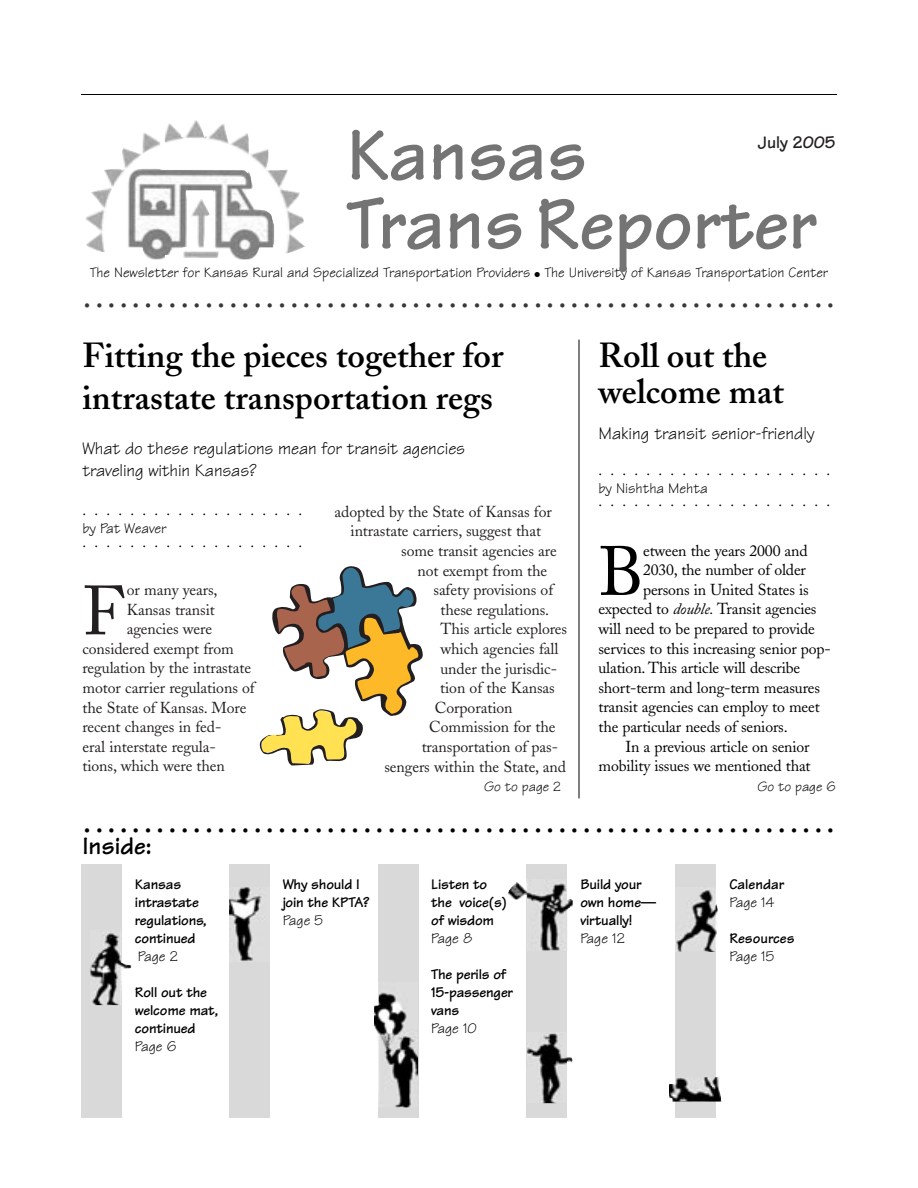
<style>
.page{position:relative;width:918px;height:1188px;background:#fff}
.page>*{position:absolute;margin:0;border:0;box-sizing:border-box;transform-origin:0 0}
.t1{font:700 76.5px/69px "Tekton";color:#747474}
.t2{font:68.85px "Adobe Caslon";color:#231f20}
.t3{font:68.85px "Adobe Caslon";color:#000}
.t4{font:37.5px "Adobe Garamond";color:#000}
.t5{font:37.5px "Adobe Garamond";color:#383838}
.t6{font:600 34.5px/36px "Adobe Caslon";color:#000}
.t7{font:700 25.5px "Tekton";color:#000}
.t8{font:18px/21.6px "Tekton";letter-spacing:-.005em;color:#000}
.t9{font:700 18px "Tekton";color:#231f20}
.t10{font:15.75px "Adobe Caslon";letter-spacing:-.005em;color:#231f20}
.t11{font:15.75px "Adobe Caslon";letter-spacing:-.01em;color:#000}
.t12{font:700 15px/18px "Tekton";letter-spacing:-.015em;color:#000}
.t13{font:15px "Adobe Garamond";color:#000}
.t14{font:15px "Tekton";color:#000}
.t15{font:14.7px "Tekton";color:#000}
.t16{font:14.25px "Tekton";color:#000}
.s1{font-style:italic}
</style>
<div class="page">
<hr style="left:81px;top:94px;width:756px;height:1px;background:#000">
<div style="left:230px;top:864px;width:40px;height:253px;background:#d9d9d9"></div>
<div style="left:378px;top:864px;width:40px;height:253px;background:#d9d9d9"></div>
<div style="left:526px;top:864px;width:41px;height:253px;background:#d9d9d9"></div>
<div style="left:675px;top:864px;width:41px;height:253px;background:#d9d9d9"></div>
<img style="left:230px;top:888px;width:33px;height:73px">
<img style="left:374px;top:992px;width:44px;height:115px">
<img style="left:508px;top:882px;width:59px;height:69px">
<img style="left:526px;top:1033px;width:47px;height:70px">
<img style="left:675px;top:887px;width:43px;height:65px">
<img style="left:669px;top:1077px;width:52px;height:25px">
<div style="left:81px;top:864px;width:41px;height:253px;background:#d9d9d9"></div>
<hr style="left:579px;top:340px;width:1px;height:458px;background:#000">
<img style="left:90px;top:932px;width:41px;height:73px">
<div style="left:662px;top:1098px;width:10px;height:6px;background:#fff"></div>
<svg style="left:567px;top:899px;width:6px;height:11px"></svg>
<svg style="left:711px;top:1077px;width:3px;height:10px"></svg>
<svg style="left:259px;top:566px;width:164px;height:200px"></svg>
<img style="left:86px;top:120px;width:219px;height:140px">
<h1 class="t1" style="left:346px;top:131px;width:471px">Kansas<br>Trans Reporter</h1>
<p class="t9" style="left:758px;top:136px;width:79px">July 2005</p>
<p class="t15" style="left:90px;top:267px;width:740px">The Newsletter for Kansas Rural and Specialized Transportation Providers ● The University of Kansas Transportation Center</p>
<h3 class="t5" style="left:82px;top:280px;width:754px">..............................................................</h3>
<h3 class="t6" style="left:82px;top:338px;width:422px;line-height:42.9px">Fitting the pieces together for intrastate transportation regs</h3>
<p class="t8" style="left:82px;top:440px;width:384px">What do these regulations mean for transit agencies traveling within Kansas?</p>
<p class="t13" style="left:82px;top:504px;width:221px">. . . . . . . . . . . . . . . . . . .</p>
<p class="t14" style="left:82px;top:523px;width:86px">by Pat Weaver</p>
<p class="t13" style="left:82px;top:536px;width:221px">. . . . . . . . . . . . . . . . . . .</p>
<h2 class="t2" style="left:82px;top:584px;width:43px">F</h2>
<p class="t10" style="left:127px;top:583px;width:92px">or many years,</p>
<p class="t10" style="left:127px;top:603px;width:90px">Kansas transit</p>
<p class="t10" style="left:127px;top:623px;width:87px">agencies were</p>
<p class="t10" style="left:83px;top:642px;width:153px">considered exempt from</p>
<p class="t10" style="left:83px;top:662px;width:170px">regulation by the intrastate</p>
<p class="t10" style="left:83px;top:681px;width:174px">motor carrier regulations of</p>
<p class="t10" style="left:83px;top:701px;width:165px">the State of Kansas. More</p>
<p class="t10" style="left:83px;top:721px;width:140px">recent changes in fed-</p>
<p class="t10" style="left:83px;top:740px;width:135px">eral interstate regula-</p>
<p class="t10" style="left:83px;top:760px;width:144px">tions, which were then</p>
<p class="t10" style="left:335px;top:505px;width:219px">adopted by the State of Kansas for</p>
<p class="t10" style="left:351px;top:525px;width:192px">intrastate carriers, suggest that</p>
<p class="t10" style="left:401px;top:544px;width:157px">some transit agencies are</p>
<p class="t10" style="left:417px;top:564px;width:131px">not exempt from the</p>
<p class="t10" style="left:434px;top:584px;width:121px">safety provisions of</p>
<p class="t10" style="left:440px;top:603px;width:110px">these regulations.</p>
<p class="t10" style="left:440px;top:623px;width:128px">This article explores</p>
<p class="t10" style="left:440px;top:642px;width:120px">which agencies fall</p>
<p class="t10" style="left:440px;top:662px;width:118px">under the jurisdic-</p>
<p class="t10" style="left:440px;top:682px;width:116px">tion of the Kansas</p>
<p class="t10" style="left:435px;top:701px;width:79px">Corporation</p>
<p class="t10" style="left:429px;top:721px;width:128px">Commission for the</p>
<p class="t10" style="left:422px;top:740px;width:138px">transportation of pas-</p>
<p class="t10" style="left:384px;top:760px;width:183px">sengers within the State, and</p>
<p class="t16" style="left:484px;top:782px;width:78px">Go to page 2</p>
<h3 class="t6" style="left:598px;top:341px;width:187px">Roll out the welcome mat</h3>
<p class="t8" style="left:598px;top:425px;width:218px">Making transit senior-friendly</p>
<p class="t13" style="left:598px;top:464px;width:233px">. . . . . . . . . . . . . . . . . . . .</p>
<p class="t14" style="left:598px;top:483px;width:111px">by Nishtha Mehta</p>
<p class="t13" style="left:598px;top:495px;width:233px">. . . . . . . . . . . . . . . . . . . .</p>
<h2 class="t3" style="left:598px;top:544px;width:47px">B</h2>
<p class="t11" style="left:643px;top:544px;width:166px">etween the years 2000 and</p>
<p class="t11" style="left:643px;top:564px;width:164px">2030, the number of older</p>
<p class="t11" style="left:643px;top:583px;width:167px">persons in United States is</p>
<p class="t11" style="left:599px;top:603px;width:220px">expected to <span class="s1">double.</span> Transit agencies</p>
<p class="t11" style="left:599px;top:622px;width:218px">will need to be prepared to provide</p>
<p class="t11" style="left:599px;top:642px;width:234px">services to this increasing senior pop-</p>
<p class="t11" style="left:599px;top:662px;width:203px">ulation. This article will describe</p>
<p class="t11" style="left:599px;top:681px;width:223px">short-term and long-term measures</p>
<p class="t11" style="left:599px;top:701px;width:223px">transit agencies can employ to meet</p>
<p class="t11" style="left:599px;top:720px;width:191px">the particular needs of seniors.</p>
<p class="t11" style="left:626px;top:740px;width:186px">In a previous article on senior</p>
<p class="t11" style="left:599px;top:760px;width:214px">mobility issues we mentioned that</p>
<p class="t16" style="left:757px;top:782px;width:80px">Go to page 6</p>
<h3 class="t4" style="left:82px;top:805px;width:754px">..............................................................</h3>
<h3 class="t7" style="left:82px;top:838px;width:71px">Inside:</h3>
<p class="t12" style="left:135px;top:877px;width:73px">Kansas intrastate regulations, continued</p>
<p class="t14" style="left:138px;top:951px;width:41px">Page 2</p>
<p class="t12" style="left:135px;top:985px;width:85px">Roll out the welcome mat, continued</p>
<p class="t14" style="left:135px;top:1041px;width:43px">Page 6</p>
<p class="t12" style="left:283px;top:877px;width:88px">Why should I join the KPTA?</p>
<p class="t14" style="left:283px;top:915px;width:42px">Page 5</p>
<p class="t12" style="left:580px;top:877px;width:77px">Build your own home— virtually!</p>
<p class="t14" style="left:580px;top:933px;width:46px">Page 12</p>
<p class="t12" style="left:729px;top:877px;width:56px">Calendar</p>
<p class="t14" style="left:729px;top:897px;width:46px">Page 14</p>
<p class="t12" style="left:729px;top:931px;width:67px">Resources</p>
<p class="t14" style="left:729px;top:951px;width:46px">Page 15</p>
<p class="t12" style="left:431px;top:877px;width:77px">Listen to the voice(s) of wisdom</p>
<p class="t14" style="left:431px;top:933px;width:43px">Page 8</p>
<p class="t12" style="left:431px;top:967px;width:83px">The perils of<br>15-passenger vans</p>
<p class="t14" style="left:431px;top:1023px;width:47px">Page 10</p>
</div>
